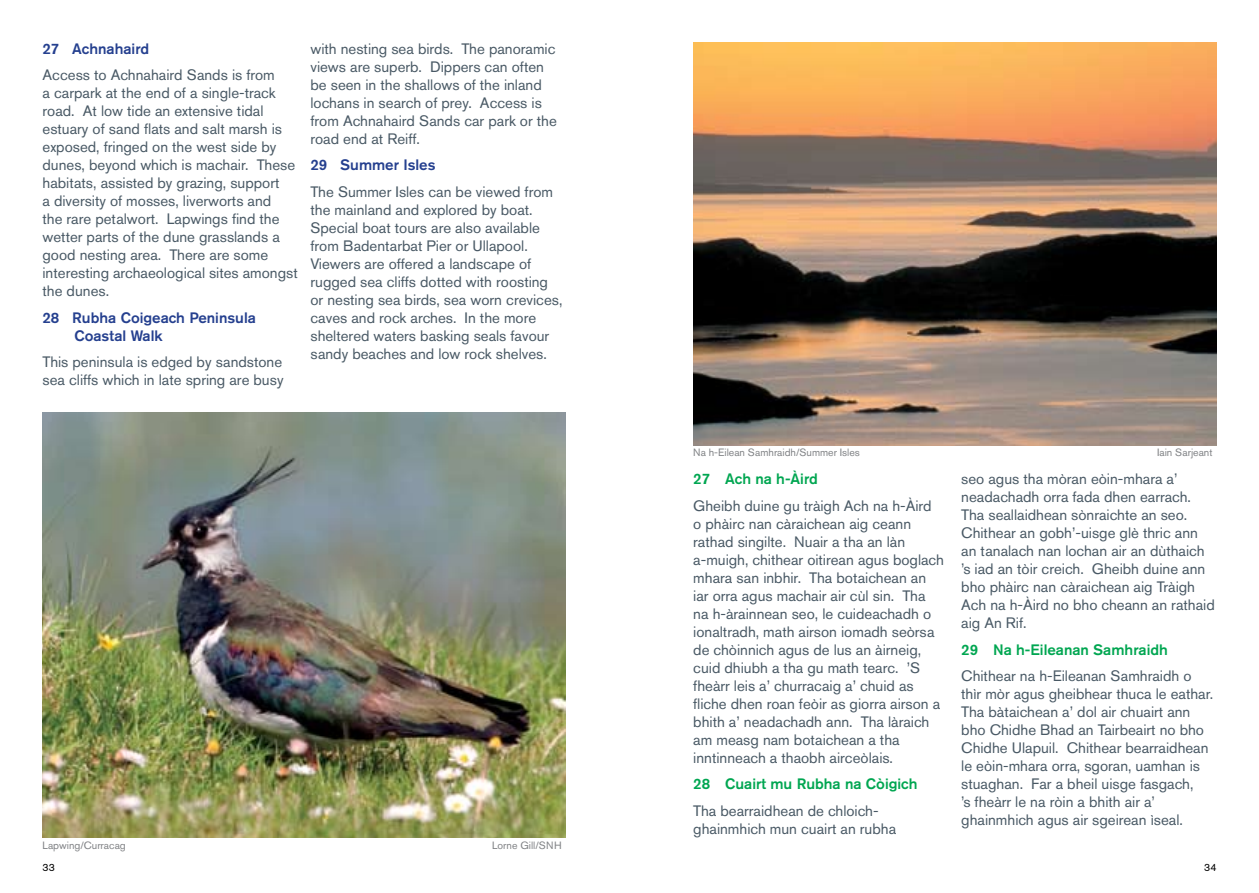
<style>
.page{position:relative;width:1259px;height:893px;background:#fff}
.page>*{position:absolute;margin:0;border:0;box-sizing:border-box;transform-origin:0 0}
.t1{font:15px/18px "Akzidenz Grotesk BE";color:#495965}
.t2{font:500 15px/18px "Akzidenz Grotesk BE";color:#25408f}
.t3{font:10.5px "Akzidenz Grotesk BE";color:#808285}
.t4{font:10.5px "Akzidenz Grotesk BE";color:#000}
.s1{font-weight:500;color:#25408f}
.s2{font-weight:500;color:#00a651}
</style>
<div class="page">
<img style="left:693px;top:43px;width:523px;height:402px">
<img style="left:43px;top:412px;width:523px;height:426px">
<p class="t1" style="left:43px;top:35px;width:234px;line-height:26.5px"><span class="s1">27 Achnahaird<br></span>Access to Achnahaird Sands is from</p>
<p class="t1" style="left:43px;top:84px;width:257px">a carpark at the end of a single-track road. At low tide an extensive tidal estuary of sand flats and salt marsh is exposed, fringed on the west side by dunes, beyond which is machair. These habitats, assisted by grazing, support<br>a diversity of mosses, liverworts and<br>the rare petalwort. Lapwings find the wetter parts of the dune grasslands a good nesting area. There are some interesting archaeological sites amongst the dunes.</p>
<p class="t2" style="left:74px;top:308px;width:183px;text-indent:-32px">28 Rubha Coigeach Peninsula<br>Coastal Walk</p>
<p class="t1" style="left:43px;top:353px;width:242px">This peninsula is edged by sandstone sea cliffs which in late spring are busy</p>
<p class="t1" style="left:310px;top:39px;width:248px">with nesting sea birds. The panoramic views are superb. Dippers can often be seen in the shallows of the inland lochans in search of prey. Access is from Achnahaird Sands car park or the road end at Reiff.</p>
<p class="t1" style="left:310px;top:152px;width:244px;line-height:26.5px"><span class="s1">29 Summer Isles<br></span>The Summer Isles can be viewed from</p>
<p class="t1" style="left:310px;top:200px;width:253px">the mainland and explored by boat.<br>Special boat tours are also available from Badentarbat Pier or Ullapool.<br>Viewers are offered a landscape of rugged sea cliffs dotted with roosting or nesting sea birds, sea worn crevices, caves and rock arches. In the more sheltered waters basking seals favour sandy beaches and low rock shelves.</p>
<p class="t3" style="left:43px;top:839px;width:85px">Lapwing/Curracag</p>
<p class="t3" style="left:492px;top:839px;width:71px">Lorne Gill/SNH</p>
<p class="t3" style="left:693px;top:446px;width:168px">Na h-Eilean Samhraidh/Summer Isles</p>
<p class="t3" style="left:1157px;top:446px;width:57px">Iain Sarjeant</p>
<p class="t1" style="left:693px;top:465px;width:240px;line-height:26.5px"><span class="s2">27 Ach na h-Àird<br></span>Gheibh duine gu tràigh Ach na h-Àird</p>
<p class="t1" style="left:693px;top:514px;width:252px">o phàirc nan càraichean aig ceann rathad singilte. Nuair a tha an làn a-muigh, chithear oitirean agus boglach mhara san inbhir. Tha botaichean an iar orra agus machair air cùl sin. Tha na h-àrainnean seo, le cuideachadh o ionaltradh, math airson iomadh seòrsa de chòinnich agus de lus an àirneig, cuid dhiubh a tha gu math tearc. ’S fheàrr leis a’ churracaig a’ chuid as fliche dhen roan feòir as giorra airson a bhith a’ neadachadh ann. Tha làraich am measg nam botaichean a tha inntinneach a thaobh airceòlais.</p>
<p class="t1" style="left:693px;top:770px;width:226px;line-height:26.5px"><span class="s2">28 Cuairt mu Rubha na Còigich<br></span>Tha bearraidhean de chloich-</p>
<p class="t1" style="left:693px;top:819px;width:204px">ghainmhich mun cuairt an rubha</p>
<p class="t1" style="left:961px;top:470px;width:255px">seo agus tha mòran eòin-mhara a’ neadachadh orra fada dhen earrach.<br>Tha seallaidhean sònraichte an seo.<br>Chithear an gobh’-uisge glè thric ann an tanalach nan lochan air an dùthaich ’s iad an tòir creich. Gheibh duine ann bho phàirc nan càraichean aig Tràigh Ach na h-Àird no bho cheann an rathaid aig An Rif.</p>
<p class="t1" style="left:961px;top:636px;width:232px;line-height:26.5px"><span class="s2">29 Na h-Eileanan Samhraidh<br></span>Chithear na h-Eileanan Samhraidh o</p>
<p class="t1" style="left:961px;top:685px;width:253px">thìr mòr agus gheibhear thuca le eathar.<br>Tha bàtaichean a’ dol air chuairt ann bho Chidhe Bhad an Tairbeairt no bho Chidhe Ulapuil. Chithear bearraidhean le eòin-mhara orra, sgoran, uamhan is stuaghan. Far a bheil uisge fasgach,<br>’s fheàrr le na ròin a bhith air a’ ghainmhich agus air sgeirean ìseal.</p>
<p class="t4" style="left:43px;top:861px;width:14px">33</p>
<p class="t4" style="left:1204px;top:861px;width:14px">34</p>
</div>
